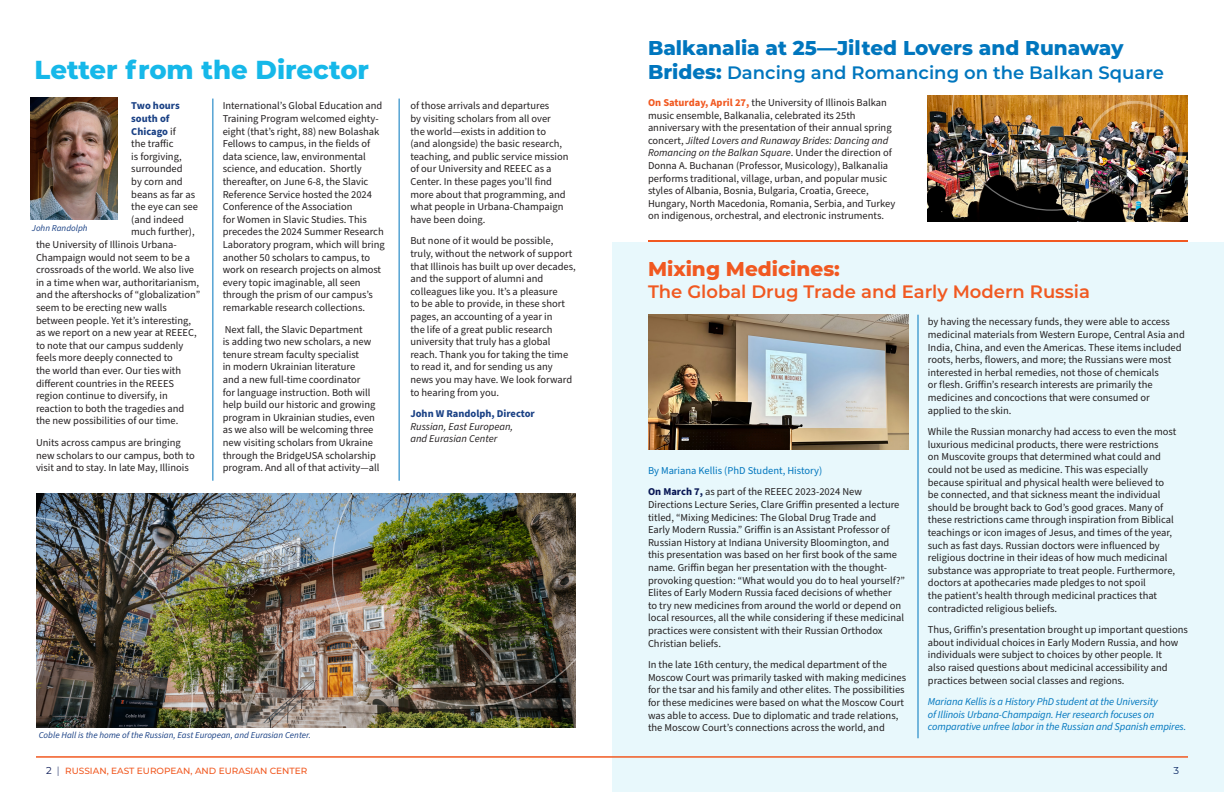
<style>
.page{position:relative;width:1224px;height:792px;background:#fff}
.page>*{position:absolute;margin:0;border:0;box-sizing:border-box;transform-origin:0 0}
.t1{font:800 26px "Montserrat";color:#16b8e9}
.t2{font:800 20px "Montserrat";color:#0076be}
.t3{font:800 20px "Montserrat";color:#f15921}
.t4{font:600 18px "Montserrat";color:#0076be}
.t5{font:600 18px "Montserrat";color:#f15921}
.t6{font:10.5px/12.6px "Source Sans Pro";color:#231f20}
.t7{font:italic 10.5px/12.6px "Source Sans Pro";letter-spacing:-.01em;color:#0076be}
.t8{font:italic 10.5px/12.6px "Source Sans Pro";color:#231f20}
.t9{font:10.5px "Source Sans Pro";color:#0076be}
.t10{font:700 10.5px "Source Sans Pro";color:#1a4185}
.t11{font:10px "Montserrat";color:#091855}
.t12{font:italic 9px "Source Sans Pro";color:#1a4185}
.t13{font:500 9px "Montserrat";color:#f15921}
.s1{font-weight:400;color:#231f20}
.s2{font-weight:700;font-style:normal;color:#1a4185}
.s3{font-weight:400;font-size:10px;color:#091855}
.s4{font-weight:300;font-size:10px;color:#091855}
.s5{font-weight:800;font-size:20px}
.s6{font-weight:700;color:#f15921}
.s7{font-style:italic}
.s8{font-weight:700;color:#091855}
</style>
<div class="page">
<img style="left:36px;top:494px;width:540px;height:233px">
<img style="left:36px;top:515px;width:157px;height:213px">
<img style="left:242px;top:605px;width:280px;height:123px">
<div style="left:612px;top:242px;width:612px;height:550px;background:#e8f8fc"></div>
<img style="left:31px;top:97px;width:87px;height:122px">
<hr style="left:213px;top:99px;width:1px;height:382px;background:#0076be">
<hr style="left:399px;top:99px;width:1px;height:382px;background:#0076be">
<img style="left:928px;top:95px;width:260px;height:126px">
<hr style="left:648px;top:240px;width:540px;height:2px;background:#f15921">
<hr style="left:918px;top:315px;width:1px;height:423px;background:#0076be">
<img style="left:648px;top:315px;width:260px;height:135px">
<div style="left:1087px;top:101px;width:96px;height:94px;border:3px solid #fff;border-radius:50%"></div>
<hr style="left:36px;top:756px;width:1152px;height:2px;background:#f15921">
<p class="t1" style="left:35px;top:51px;width:336px">Letter from the Director</p>
<p class="t10" style="left:131px;top:99px;width:50px">Two hours</p>
<p class="t10" style="left:131px;top:111px;width:40px">south of</p>
<p class="t10" style="left:131px;top:124px;width:46px">Chicago <span class="s1">if</span></p>
<p class="t6" style="left:131px;top:138px;width:44px">the traffic</p>
<p class="t6" style="left:131px;top:150px;width:52px">is forgiving,</p>
<p class="t6" style="left:131px;top:163px;width:53px">surrounded</p>
<p class="t6" style="left:131px;top:175px;width:53px">by corn and</p>
<p class="t6" style="left:131px;top:188px;width:65px">beans as far as</p>
<p class="t6" style="left:131px;top:201px;width:68px">the eye can see</p>
<p class="t6" style="left:131px;top:213px;width:54px">(and indeed</p>
<p class="t6" style="left:131px;top:226px;width:65px">much further),</p>
<p class="t6" style="left:36px;top:238px;width:142px">the University of Illinois Urbana-</p>
<p class="t6" style="left:36px;top:251px;width:156px">Champaign would not seem to be a</p>
<p class="t6" style="left:36px;top:264px;width:160px">crossroads of the world. We also live</p>
<p class="t6" style="left:36px;top:276px;width:165px">in a time when war, authoritarianism,</p>
<p class="t6" style="left:36px;top:289px;width:166px">and the aftershocks of “globalization”</p>
<p class="t6" style="left:36px;top:301px;width:133px">seem to be erecting new walls</p>
<p class="t6" style="left:36px;top:314px;width:157px">between people. Yet it’s interesting,</p>
<p class="t6" style="left:36px;top:327px;width:162px">as we report on a new year at REEEC,</p>
<p class="t6" style="left:36px;top:339px;width:149px">to note that our campus suddenly</p>
<p class="t6" style="left:36px;top:352px;width:138px">feels more deeply connected to</p>
<p class="t6" style="left:36px;top:364px;width:147px">the world than ever. Our ties with</p>
<p class="t6" style="left:36px;top:377px;width:140px">different countries in the REEES</p>
<p class="t6" style="left:36px;top:390px;width:133px">region continue to diversify, in</p>
<p class="t6" style="left:36px;top:402px;width:150px">reaction to both the tragedies and</p>
<p class="t6" style="left:36px;top:415px;width:144px">the new possibilities of our time.</p>
<p class="t6" style="left:36px;top:436px;width:160px">Units across campus are bringing new scholars to our campus, both to visit and to stay. In late May, Illinois</p>
<p class="t12" style="left:32px;top:222px;width:57px">John Randolph</p>
<p class="t6" style="left:223px;top:100px;width:164px">International’s Global Education and Training Program welcomed eighty&shy;eight (that’s right, 88) new Bolashak Fellows to campus, in the fields of data science, law, environmental science, and education. Shortly thereafter, on June 6-8, the Slavic Reference Service hosted the 2024<br>Conference of the Association<br>for Women in Slavic Studies. This precedes the 2024 Summer Research Laboratory program, which will bring another 50 scholars to campus, to work on research projects on almost every topic imaginable, all seen through the prism of our campus’s remarkable research collections.</p>
<p class="t6" style="left:223px;top:323px;width:158px">Next fall, the Slavic Department<br>is adding two new scholars, a new tenure stream faculty specialist<br>in modern Ukrainian literature<br>and a new full-time coordinator<br>for language instruction. Both will help build our historic and growing program in Ukrainian studies, even as we also will be welcoming three new visiting scholars from Ukraine through the BridgeUSA scholarship program. And all of that activity—all</p>
<p class="t6" style="left:410px;top:100px;width:160px">of those arrivals and departures<br>by visiting scholars from all over<br>the world—exists in addition to (and alongside) the basic research, teaching, and public service mission of our University and REEEC as a<br>Center. In these pages you’ll find more about that programming, and what people in Urbana-Champaign have been doing.</p>
<p class="t6" style="left:410px;top:235px;width:167px">But none of it would be possible, truly, without the network of support that Illinois has built up over decades, and the support of alumni and colleagues like you. It’s a pleasure<br>to be able to provide, in these short pages, an accounting of a year in<br>the life of a great public research university that truly has a global reach. Thank you for taking the time to read it, and for sending us any news you may have. We look forward to hearing from you.</p>
<p class="t8" style="left:410px;top:408px;width:126px"><span class="s2">John W Randolph, Director<br></span>Russian, East European,<br>and Eurasian Center</p>
<p class="t12" style="left:39px;top:729px;width:274px">Coble Hall is the home of the Russian, East European, and Eurasian Center.</p>
<p class="t13" style="left:46px;top:764px;width:263px"><span class="s3">2</span> <span class="s4">|</span> RUSSIAN, EAST EUROPEAN, AND EURASIAN CENTER</p>
<p class="t2" style="left:648px;top:34px;width:477px">Balkanalia at 25—Jilted Lovers and Runaway</p>
<p class="t4" style="left:648px;top:60px;width:518px"><span class="s5">Brides:</span> Dancing and Romancing on the Balkan Square</p>
<p class="t6" style="left:648px;top:97px;width:249px"><span class="s6">On Saturday, April 27,</span> the University of Illinois Balkan music ensemble, Balkanalia, celebrated its 25th anniversary with the presentation of their annual spring concert, <span class="s7">Jilted Lovers and Runaway Brides: Dancing and Romancing on the Balkan Square</span>. Under the direction of Donna A. Buchanan (Professor, Musicology), Balkanalia performs traditional, village, urban, and popular music styles of Albania, Bosnia, Bulgaria, Croatia, Greece, Hungary, North Macedonia, Romania, Serbia, and Turkey on indigenous, orchestral, and electronic instruments.</p>
<p class="t3" style="left:648px;top:254px;width:193px">Mixing Medicines:</p>
<p class="t5" style="left:648px;top:279px;width:443px">The Global Drug Trade and Early Modern Russia</p>
<p class="t6" style="left:928px;top:316px;width:259px">by having the necessary funds, they were able to access medicinal materials from Western Europe, Central Asia and India, China, and even the Americas. These items included roots, herbs, flowers, and more; the Russians were most interested in herbal remedies, not those of chemicals<br>or flesh. Griffin’s research interests are primarily the medicines and concoctions that were consumed or applied to the skin.</p>
<p class="t6" style="left:928px;top:426px;width:250px">While the Russian monarchy had access to even the most luxurious medicinal products, there were restrictions<br>on Muscovite groups that determined what could and could not be used as medicine. This was especially because spiritual and physical health were believed to be connected, and that sickness meant the individual should be brought back to God’s good graces. Many of these restrictions came through inspiration from Biblical teachings or icon images of Jesus, and times of the year, such as fast days. Russian doctors were influenced by religious doctrine in their ideas of how much medicinal substance was appropriate to treat people. Furthermore, doctors at apothecaries made pledges to not spoil<br>the patient’s health through medicinal practices that contradicted religious beliefs.</p>
<p class="t6" style="left:928px;top:624px;width:262px">Thus, Griffin’s presentation brought up important questions about individual choices in Early Modern Russia, and how individuals were subject to choices by other people. It<br>also raised questions about medicinal accessibility and practices between social classes and regions.</p>
<p class="t7" style="left:928px;top:696px;width:260px">Mariana Kellis is a History PhD student at the University<br>of Illinois Urbana-Champaign. Her research focuses on comparative unfree labor in the Russian and Spanish empires.</p>
<p class="t9" style="left:648px;top:463px;width:176px">By Mariana Kellis (PhD Student, History)</p>
<p class="t6" style="left:648px;top:486px;width:258px"><span class="s8">On March 7,</span> as part of the REEEC 2023-2024 New Directions Lecture Series, Clare Griffin presented a lecture titled, “Mixing Medicines: The Global Drug Trade and<br>Early Modern Russia.” Griffin is an Assistant Professor of Russian History at Indiana University Bloomington, and this presentation was based on her first book of the same name. Griffin began her presentation with the thought&shy;provoking question: “What would you do to heal yourself?” Elites of Early Modern Russia faced decisions of whether<br>to try new medicines from around the world or depend on local resources, all the while considering if these medicinal practices were consistent with their Russian Orthodox Christian beliefs.</p>
<p class="t6" style="left:648px;top:659px;width:260px">In the late 16th century, the medical department of the Moscow Court was primarily tasked with making medicines for the tsar and his family and other elites. The possibilities for these medicines were based on what the Moscow Court was able to access. Due to diplomatic and trade relations, the Moscow Court’s connections across the world, and</p>
<p class="t11" style="left:1173px;top:763px;width:7px">3</p>
</div>
